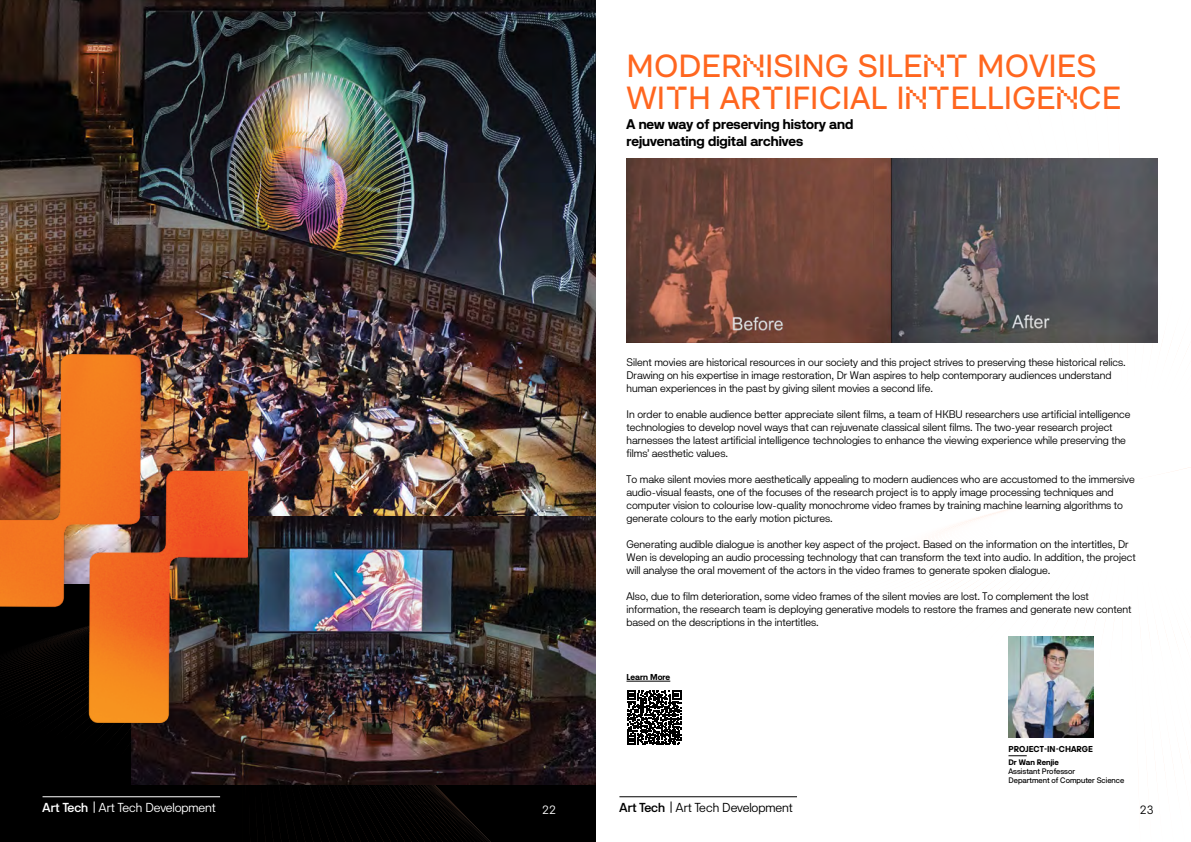
<style>
.page{position:relative;width:1191px;height:842px;background:#fff}
.page>*{position:absolute;margin:0;border:0;box-sizing:border-box;transform-origin:0 0}
.t1{font:32px/32px "RM Neue TRIAL";color:#ff661f}
.t2{font:700 14px/17px "Magnetik";color:#000}
.t3{font:300 13px "Magnetik";letter-spacing:-.01em;color:#fff}
.t4{font:300 13px "Magnetik";letter-spacing:-.01em;color:#000}
.t5{font:300 12px "Magnetik";color:#fff}
.t6{font:300 12px "Magnetik";color:#000}
.t7{font:300 11px/13px "Magnetik";color:#000}
.t8{font:700 8.6px "Magnetik";letter-spacing:.005em;color:#000}
.t9{font:8px/9px "Magnetik";color:#000}
.t10{font:700 8px "Magnetik";color:#000}
.s1{font-family:"Gridular"}
.s2{font-weight:500}
</style>
<div class="page">
<img style="left:0;top:0;width:595px;height:517px">
<img style="left:508px;top:517px;width:87px;height:267px">
<img style="left:0;top:153px;width:508px;height:689px">
<img style="left:626px;top:159px;width:531px;height:183px">
<hr style="left:619px;top:796px;width:178px;height:1px;background:#000">
<svg style="left:671px;top:801px;width:1px;height:12px"></svg>
<hr style="left:626px;top:681px;width:44px;height:1px;background:#000">
<svg style="left:627px;top:690px;width:54px;height:55px"></svg>
<svg style="left:949px;top:467px;width:242px;height:290px"></svg>
<img style="left:0;top:355px;width:248px;height:367px">
<h1 class="t1" style="left:626px;top:53px;width:496px">MODER<span class="s1">N</span>ISING SILE<span class="s1">NT</span> MOVIES<br>WI<span class="s1">T</span>H AR<span class="s1">T</span>IFICIAL I<span class="s1">NT</span>ELLIGE<span class="s1">N</span>CE</h1>
<p class="t2" style="left:626px;top:116px;width:228px">A new way of preserving history and rejuvenating digital archives</p>
<p class="t3" style="left:43px;top:799px;width:175px"><span class="s2">Art Tech</span> Art Tech Development</p>
<p class="t5" style="left:542px;top:802px;width:15px">22</p>
<p class="t7" style="left:626px;top:355px;width:501px">Silent movies are historical resources in our society and this project strives to preserving these historical relics.<br>Drawing on his expertise in image restoration, Dr Wan aspires to help contemporary audiences understand human experiences in the past by giving silent movies a second life.</p>
<p class="t7" style="left:626px;top:407px;width:505px">In order to enable audience better appreciate silent films, a team of HKBU researchers use artificial intelligence technologies to develop novel ways that can rejuvenate classical silent films. The two-year research project harnesses the latest artificial intelligence technologies to enhance the viewing experience while preserving the films’ aesthetic values.</p>
<p class="t7" style="left:626px;top:472px;width:510px">To make silent movies more aesthetically appealing to modern audiences who are accustomed to the immersive audio-visual feasts, one of the focuses of the research project is to apply image processing techniques and computer vision to colourise low-quality monochrome video frames by training machine learning algorithms to generate colours to the early motion pictures.</p>
<p class="t7" style="left:626px;top:537px;width:510px">Generating audible dialogue is another key aspect of the project. Based on the information on the intertitles, Dr<br>Wen is developing an audio processing technology that can transform the text into audio. In addition, the project will analyse the oral movement of the actors in the video frames to generate spoken dialogue.</p>
<p class="t7" style="left:626px;top:589px;width:506px">Also, due to film deterioration, some video frames of the silent movies are lost. To complement the lost information, the research team is deploying generative models to restore the frames and generate new content based on the descriptions in the intertitles.</p>
<p class="t8" style="left:626px;top:672px;width:45px">Learn More</p>
<p class="t8" style="left:1008px;top:743px;width:86px">PROJECT-IN-CHARGE</p>
<p class="t10" style="left:1008px;top:757px;width:52px">Dr Wan Renjie</p>
<p class="t9" style="left:1008px;top:766px;width:117px">Assistant Professor<br>Department of Computer Science</p>
<p class="t4" style="left:619px;top:799px;width:175px"><span class="s2">Art Tech</span> Art Tech Development</p>
<p class="t6" style="left:1139px;top:802px;width:15px">23</p>
</div>
